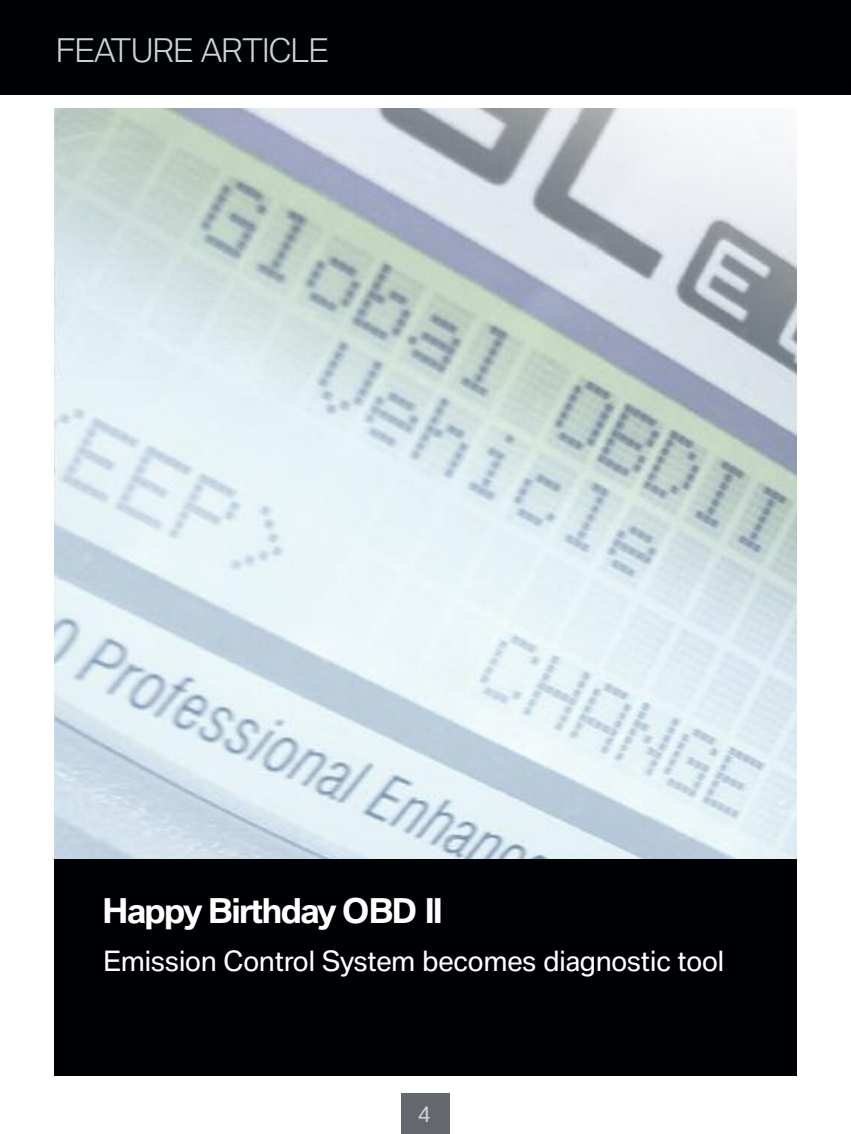
<style>
.page{position:relative;width:851px;height:1134px;background:#fff}
.page>*{position:absolute;margin:0;border:0;box-sizing:border-box;transform-origin:0 0}
.t1{font:700 33px "BMW Type";letter-spacing:-.05em;color:#fff}
.t2{font:300 31.5px "BMW Type";letter-spacing:-.02em;color:#ccd4d2}
.t3{font:27px "BMW Type";color:#fff}
.t4{font:21px "BMW Type";color:#ccd4d2}
</style>
<div class="page">
<img style="left:54px;top:108px;width:742px;height:752px">
<div style="left:401px;top:1094px;width:48px;height:40px;background:#65676f"></div>
<div style="left:0;top:0;width:850px;height:94px;background:#000104"></div>
<div style="left:54px;top:860px;width:742px;height:216px;background:#000104"></div>
<p class="t2" style="left:56px;top:38px;width:274px">FEATURE ARTICLE</p>
<p class="t1" style="left:102px;top:898px;width:342px">Happy Birthday OBD II</p>
<p class="t3" style="left:104px;top:951px;width:622px">Emission Control System becomes diagnostic tool</p>
<p class="t4" style="left:418px;top:1106px;width:14px">4</p>
</div>
